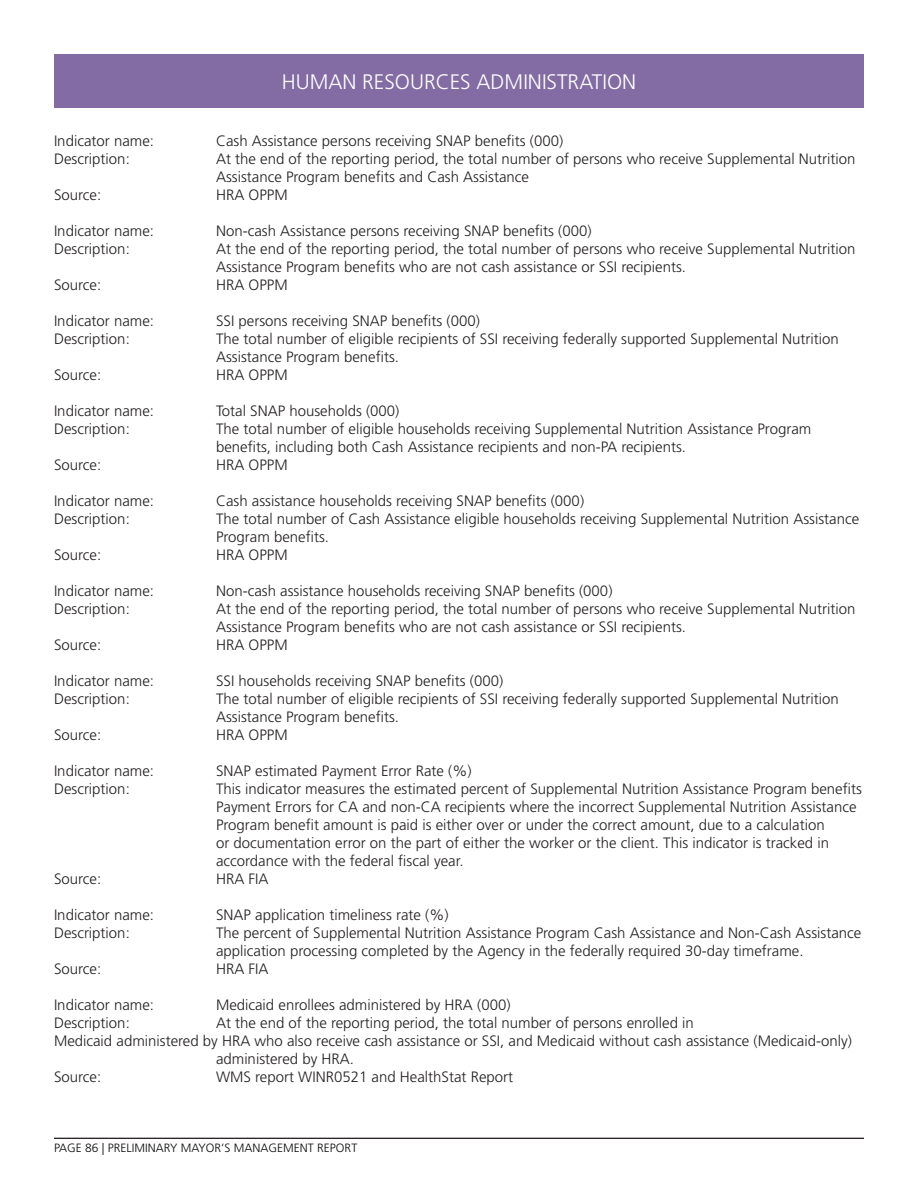
<style>
.page{position:relative;width:918px;height:1188px;background:#fff}
.page>*{position:absolute;margin:0;border:0;box-sizing:border-box;transform-origin:0 0}
.t1{font:300 21px "Frutiger LT Std";color:#fff}
.Indicator_Definition{font:300 15px/18px "Frutiger LT Std";color:#231f20}
.Left_page_footer_-_A{font:300 12px "Frutiger LT Std";color:#09090b}
</style>
<div class="page">
<div style="left:54px;top:54px;width:810px;height:54px;background:#836ca4"></div>
<hr style="left:54px;top:1138px;width:810px;height:1px;background:#231f20">
<h1 class="t1" style="left:282px;top:70px;width:356px">HUMAN RESOURCES ADMINISTRATION</h1>
<p class="Indicator_Definition" style="left:54px;top:132px;width:102px">Indicator name:</p>
<p class="Indicator_Definition" style="left:216px;top:132px;width:349px">Cash Assistance persons receiving SNAP benefits (000)</p>
<p class="Indicator_Definition" style="left:54px;top:150px;width:77px">Description:</p>
<p class="Indicator_Definition" style="left:216px;top:150px;width:641px">At the end of the reporting period, the total number of persons who receive Supplemental Nutrition<br>Assistance Program benefits and Cash Assistance</p>
<p class="Indicator_Definition" style="left:54px;top:186px;width:49px">Source:</p>
<p class="Indicator_Definition" style="left:216px;top:186px;width:73px">HRA OPPM</p>
<p class="Indicator_Definition" style="left:54px;top:222px;width:102px">Indicator name:</p>
<p class="Indicator_Definition" style="left:216px;top:222px;width:377px">Non-cash Assistance persons receiving SNAP benefits (000)</p>
<p class="Indicator_Definition" style="left:54px;top:240px;width:77px">Description:</p>
<p class="Indicator_Definition" style="left:216px;top:240px;width:641px">At the end of the reporting period, the total number of persons who receive Supplemental Nutrition<br>Assistance Program benefits who are not cash assistance or SSI recipients.</p>
<p class="Indicator_Definition" style="left:54px;top:276px;width:49px">Source:</p>
<p class="Indicator_Definition" style="left:216px;top:276px;width:73px">HRA OPPM</p>
<p class="Indicator_Definition" style="left:54px;top:312px;width:102px">Indicator name:</p>
<p class="Indicator_Definition" style="left:216px;top:312px;width:265px">SSI persons receiving SNAP benefits (000)</p>
<p class="Indicator_Definition" style="left:54px;top:330px;width:77px">Description:</p>
<p class="Indicator_Definition" style="left:216px;top:330px;width:624px">The total number of eligible recipients of SSI receiving federally supported Supplemental Nutrition<br>Assistance Program benefits.</p>
<p class="Indicator_Definition" style="left:54px;top:366px;width:49px">Source:</p>
<p class="Indicator_Definition" style="left:216px;top:366px;width:73px">HRA OPPM</p>
<p class="Indicator_Definition" style="left:54px;top:402px;width:102px">Indicator name:</p>
<p class="Indicator_Definition" style="left:216px;top:402px;width:185px">Total SNAP households (000)</p>
<p class="Indicator_Definition" style="left:54px;top:420px;width:77px">Description:</p>
<p class="Indicator_Definition" style="left:216px;top:420px;width:597px">The total number of eligible households receiving Supplemental Nutrition Assistance Program benefits, including both Cash Assistance recipients and non-PA recipients.</p>
<p class="Indicator_Definition" style="left:54px;top:456px;width:49px">Source:</p>
<p class="Indicator_Definition" style="left:216px;top:456px;width:73px">HRA OPPM</p>
<p class="Indicator_Definition" style="left:54px;top:492px;width:102px">Indicator name:</p>
<p class="Indicator_Definition" style="left:216px;top:492px;width:370px">Cash assistance households receiving SNAP benefits (000)</p>
<p class="Indicator_Definition" style="left:54px;top:510px;width:77px">Description:</p>
<p class="Indicator_Definition" style="left:216px;top:510px;width:645px">The total number of Cash Assistance eligible households receiving Supplemental Nutrition Assistance<br>Program benefits.</p>
<p class="Indicator_Definition" style="left:54px;top:546px;width:49px">Source:</p>
<p class="Indicator_Definition" style="left:216px;top:546px;width:73px">HRA OPPM</p>
<p class="Indicator_Definition" style="left:54px;top:582px;width:102px">Indicator name:</p>
<p class="Indicator_Definition" style="left:216px;top:582px;width:398px">Non-cash assistance households receiving SNAP benefits (000)</p>
<p class="Indicator_Definition" style="left:54px;top:600px;width:77px">Description:</p>
<p class="Indicator_Definition" style="left:216px;top:600px;width:641px">At the end of the reporting period, the total number of persons who receive Supplemental Nutrition<br>Assistance Program benefits who are not cash assistance or SSI recipients.</p>
<p class="Indicator_Definition" style="left:54px;top:636px;width:49px">Source:</p>
<p class="Indicator_Definition" style="left:216px;top:636px;width:73px">HRA OPPM</p>
<p class="Indicator_Definition" style="left:54px;top:672px;width:102px">Indicator name:</p>
<p class="Indicator_Definition" style="left:216px;top:672px;width:289px">SSI households receiving SNAP benefits (000)</p>
<p class="Indicator_Definition" style="left:54px;top:690px;width:77px">Description:</p>
<p class="Indicator_Definition" style="left:216px;top:690px;width:624px">The total number of eligible recipients of SSI receiving federally supported Supplemental Nutrition<br>Assistance Program benefits.</p>
<p class="Indicator_Definition" style="left:54px;top:726px;width:49px">Source:</p>
<p class="Indicator_Definition" style="left:216px;top:726px;width:73px">HRA OPPM</p>
<p class="Indicator_Definition" style="left:54px;top:762px;width:102px">Indicator name:</p>
<p class="Indicator_Definition" style="left:216px;top:762px;width:257px">SNAP estimated Payment Error Rate (%)</p>
<p class="Indicator_Definition" style="left:54px;top:780px;width:77px">Description:</p>
<p class="Indicator_Definition" style="left:216px;top:780px;width:647px">This indicator measures the estimated percent of Supplemental Nutrition Assistance Program benefits Payment Errors for CA and non-CA recipients where the incorrect Supplemental Nutrition Assistance Program benefit amount is paid is either over or under the correct amount, due to a calculation<br>or documentation error on the part of either the worker or the client. This indicator is tracked in accordance with the federal fiscal year.</p>
<p class="Indicator_Definition" style="left:54px;top:870px;width:49px">Source:</p>
<p class="Indicator_Definition" style="left:216px;top:870px;width:54px">HRA FIA</p>
<p class="Indicator_Definition" style="left:54px;top:906px;width:102px">Indicator name:</p>
<p class="Indicator_Definition" style="left:216px;top:906px;width:234px">SNAP application timeliness rate (%)</p>
<p class="Indicator_Definition" style="left:54px;top:924px;width:77px">Description:</p>
<p class="Indicator_Definition" style="left:216px;top:924px;width:647px">The percent of Supplemental Nutrition Assistance Program Cash Assistance and Non-Cash Assistance application processing completed by the Agency in the federally required 30-day timeframe.</p>
<p class="Indicator_Definition" style="left:54px;top:960px;width:49px">Source:</p>
<p class="Indicator_Definition" style="left:216px;top:960px;width:54px">HRA FIA</p>
<p class="Indicator_Definition" style="left:54px;top:996px;width:102px">Indicator name:</p>
<p class="Indicator_Definition" style="left:216px;top:996px;width:296px">Medicaid enrollees administered by HRA (000)</p>
<p class="Indicator_Definition" style="left:54px;top:1014px;width:77px">Description:</p>
<p class="Indicator_Definition" style="left:216px;top:1014px;width:479px">At the end of the reporting period, the total number of persons enrolled in</p>
<p class="Indicator_Definition" style="left:216px;top:1032px;width:637px;text-indent:-162px">Medicaid administered by HRA who also receive cash assistance or SSI, and Medicaid without cash assistance (Medicaid-only) administered by HRA.</p>
<p class="Indicator_Definition" style="left:54px;top:1068px;width:49px">Source:</p>
<p class="Indicator_Definition" style="left:216px;top:1068px;width:299px">WMS report WINR0521 and HealthStat Report</p>
<p class="Left_page_footer_-_A" style="left:54px;top:1141px;width:305px">PAGE 86 | PRELIMINARY MAYOR’S MANAGEMENT REPORT</p>
</div>
